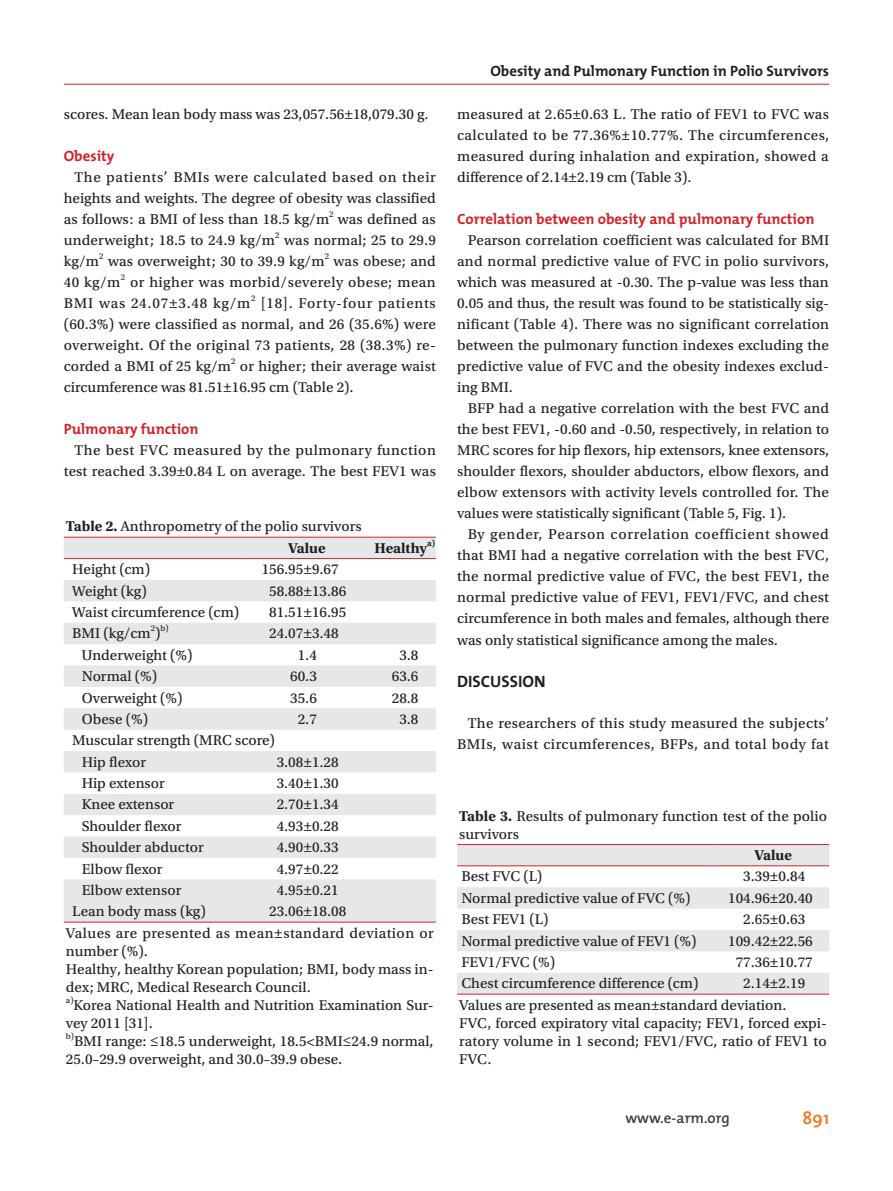
<style>
.page{position:relative;width:893px;height:1191px;background:#fff}
.page>*{position:absolute;margin:0;border:0;box-sizing:border-box;transform-origin:0 0}
.t1{font:600 18px "The Mix";color:#f47321}
.t2{font:700 16.5px "The Mix";color:#231f20}
.t3{font:15px/21px "Utopia Std Capt";color:#231f20;text-align:justify}
.t4{font:15px/21px "Utopia Std Capt";letter-spacing:.02em;color:#231f20;text-align:right}
.t5{font:700 15px "The Mix";color:#d1232a}
.t6{font:15px/21px "Utopia Std Capt";letter-spacing:.025em;color:#231f20}
.t7{font:15px/21.3px "Utopia Std Capt";letter-spacing:.03em;color:#231f20}
.t8{font:700 15px "The Mix";color:#231f20}
.t9{font:700 15px "Utopia Std";color:#231f20}
.t10{font:600 15px "The Mix";color:#3e3e3f}
.t11{font:8.7px "Utopia Std Capt";color:#231f20}
.t12{font:700 8.7px "Utopia Std";color:#231f20}
.s1{font-family:"Utopia Std";font-weight:700}
</style>
<div class="page">
<hr style="left:64px;top:84px;width:765px;height:1px;background:#d1232a">
<svg style="left:64px;top:538px;width:372px;height:383px;fill:#e6e7e9"></svg>
<hr style="left:64px;top:537px;width:176px;height:1px;background:#d1232a">
<hr style="left:240px;top:537px;width:134px;height:1px;background:#d1232a">
<hr style="left:374px;top:537px;width:62px;height:1px;background:#d1232a">
<hr style="left:64px;top:558px;width:176px;height:1px;background:#d1232a">
<hr style="left:240px;top:558px;width:134px;height:1px;background:#d1232a">
<hr style="left:374px;top:558px;width:62px;height:1px;background:#d1232a">
<hr style="left:64px;top:921px;width:176px;height:1px;background:#d1232a">
<hr style="left:240px;top:921px;width:134px;height:1px;background:#d1232a">
<hr style="left:374px;top:921px;width:62px;height:1px;background:#d1232a">
<svg style="left:457px;top:845px;width:372px;height:148px;fill:#e6e7e9"></svg>
<hr style="left:457px;top:844px;width:260px;height:1px;background:#d1232a">
<hr style="left:717px;top:844px;width:112px;height:1px;background:#d1232a">
<hr style="left:457px;top:865px;width:260px;height:1px;background:#d1232a">
<hr style="left:717px;top:865px;width:112px;height:1px;background:#d1232a">
<hr style="left:457px;top:993px;width:260px;height:1px;background:#d1232a">
<hr style="left:717px;top:993px;width:112px;height:1px;background:#d1232a">
<p class="t3" style="left:64px;top:104px;width:366px">scores. Mean lean body mass was 23,057.56±18,079.30 g.</p>
<p class="t5" style="left:64px;top:143px;width:52px">Obesity</p>
<p class="t3" style="left:64px;top:167px;width:374px;text-indent:11px">The patients’ BMIs were calculated based on their heights and weights. The degree of obesity was classified as follows: a BMI of less than 18.5 kg/m</p>
<p class="t11" style="left:329px;top:209px;width:6px">2</p>
<p class="t3" style="left:338px;top:209px;width:99px">was defined as</p>
<p class="t3" style="left:64px;top:230px;width:213px">underweight; 18.5 to 24.9 kg/m</p>
<p class="t11" style="left:275px;top:230px;width:6px">2</p>
<p class="t3" style="left:284px;top:230px;width:153px">was normal; 25 to 29.9</p>
<p class="t3" style="left:64px;top:251px;width:37px">kg/m</p>
<p class="t11" style="left:99px;top:251px;width:6px">2</p>
<p class="t3" style="left:108px;top:251px;width:218px">was overweight; 30 to 39.9 kg/m</p>
<p class="t11" style="left:325px;top:251px;width:6px">2</p>
<p class="t3" style="left:334px;top:251px;width:104px">was obese; and</p>
<p class="t3" style="left:64px;top:272px;width:58px">40 kg/m</p>
<p class="t11" style="left:121px;top:272px;width:6px">2</p>
<p class="t6" style="left:64px;top:272px;width:374px;text-indent:66px">or higher was morbid/severely obese; mean<br>BMI was 24.07±3.48 kg/m</p>
<p class="t11" style="left:251px;top:293px;width:6px">2</p>
<p class="t3" style="left:64px;top:293px;width:374px;text-indent:197px">[18]. Forty-four patients (60.3%) were classified as normal, and 26 (35.6%) were overweight. Of the original 73 patients, 28 (38.3%) re&shy;corded a BMI of 25 kg/m</p>
<p class="t11" style="left:231px;top:356px;width:6px">2</p>
<p class="t3" style="left:64px;top:356px;width:373px;text-indent:176px">or higher; their average waist circumference was 81.51±16.95 cm (Table 2).</p>
<p class="t5" style="left:64px;top:416px;width:136px">Pulmonary function</p>
<p class="t4" style="left:64px;top:440px;width:374px">The best FVC measured by the pulmonary function test reached 3.39±0.84 L on average. The best FEV1 was</p>
<p class="t3" style="left:66px;top:516px;width:297px"><span class="s1">Table 2.</span> Anthropometry of the polio survivors</p>
<p class="t9" style="left:288px;top:539px;width:39px">Value</p>
<p class="t9" style="left:374px;top:539px;width:54px">Healthy</p>
<p class="t12" style="left:427px;top:538px;width:10px">a)</p>
<p class="t3" style="left:72px;top:559px;width:79px">Height (cm)</p>
<p class="t3" style="left:262px;top:559px;width:79px">156.95±9.67</p>
<p class="t3" style="left:72px;top:580px;width:76px">Weight (kg)</p>
<p class="t3" style="left:269px;top:580px;width:79px">58.88±13.86</p>
<p class="t3" style="left:72px;top:602px;width:168px">Waist circumference (cm)</p>
<p class="t3" style="left:269px;top:602px;width:79px">81.51±16.95</p>
<p class="t3" style="left:72px;top:623px;width:90px">BMI (kg/cm )</p>
<p class="t11" style="left:151px;top:624px;width:6px">2</p>
<p class="t11" style="left:161px;top:624px;width:10px">b)</p>
<p class="t3" style="left:269px;top:623px;width:71px">24.07±3.48</p>
<p class="t3" style="left:82px;top:644px;width:112px">Underweight (%)</p>
<p class="t3" style="left:298px;top:644px;width:21px">1.4</p>
<p class="t3" style="left:399px;top:644px;width:21px">3.8</p>
<p class="t3" style="left:82px;top:666px;width:77px">Normal (%)</p>
<p class="t3" style="left:290px;top:666px;width:28px">60.3</p>
<p class="t3" style="left:392px;top:666px;width:28px">63.6</p>
<p class="t3" style="left:82px;top:687px;width:102px">Overweight (%)</p>
<p class="t3" style="left:290px;top:687px;width:28px">35.6</p>
<p class="t3" style="left:392px;top:687px;width:28px">28.8</p>
<p class="t3" style="left:82px;top:709px;width:68px">Obese (%)</p>
<p class="t3" style="left:298px;top:709px;width:21px">2.7</p>
<p class="t3" style="left:399px;top:709px;width:21px">3.8</p>
<p class="t3" style="left:82px;top:730px;width:195px;text-indent:-9px">Muscular strength (MRC score)<br>Hip flexor</p>
<p class="t3" style="left:277px;top:751px;width:63px">3.08±1.28</p>
<p class="t3" style="left:82px;top:773px;width:85px">Hip extensor</p>
<p class="t3" style="left:277px;top:773px;width:63px">3.40±1.30</p>
<p class="t3" style="left:82px;top:794px;width:94px">Knee extensor</p>
<p class="t3" style="left:277px;top:794px;width:63px">2.70±1.34</p>
<p class="t3" style="left:82px;top:815px;width:101px">Shoulder flexor</p>
<p class="t3" style="left:277px;top:815px;width:63px">4.93±0.28</p>
<p class="t3" style="left:82px;top:837px;width:123px">Shoulder abductor</p>
<p class="t3" style="left:277px;top:837px;width:63px">4.90±0.33</p>
<p class="t3" style="left:82px;top:858px;width:82px">Elbow flexor</p>
<p class="t3" style="left:277px;top:858px;width:63px">4.97±0.22</p>
<p class="t3" style="left:82px;top:880px;width:101px">Elbow extensor</p>
<p class="t3" style="left:277px;top:880px;width:63px">4.95±0.21</p>
<p class="t3" style="left:72px;top:901px;width:135px">Lean body mass (kg)</p>
<p class="t7" style="left:66px;top:901px;width:369px;text-indent:203px">23.06±18.08<br>Values are presented as mean±standard deviation or</p>
<p class="t3" style="left:66px;top:942px;width:369px;line-height:18px;text-align:left">number (%).<br>Healthy, healthy Korean population; BMI, body mass in&shy;dex; MRC, Medical Research Council.</p>
<p class="t11" style="left:66px;top:995px;width:9px">a)</p>
<p class="t3" style="left:66px;top:996px;width:369px;line-height:18px;text-indent:8px">Korea National Health and Nutrition Examination Sur&shy;vey 2011 [31].</p>
<p class="t11" style="left:66px;top:1031px;width:10px">b)</p>
<p class="t3" style="left:66px;top:1032px;width:369px;line-height:18px;text-indent:8px">BMI range: ≤18.5 underweight, 18.5&lt;BMI≤24.9 normal,<br>25.0–29.9 overweight, and 30.0–39.9 obese.</p>
<p class="t8" style="left:490px;top:59px;width:340px">Obesity and Pulmonary Function in Polio Survivors</p>
<p class="t3" style="left:457px;top:104px;width:374px">measured at 2.65±0.63 L. The ratio of FEV1 to FVC was calculated to be 77.36%±10.77%. The circumferences, measured during inhalation and expiration, showed a difference of 2.14±2.19 cm (Table 3).</p>
<p class="t5" style="left:457px;top:206px;width:359px">Correlation between obesity and pulmonary function</p>
<p class="t3" style="left:457px;top:230px;width:374px;text-indent:11px">Pearson correlation coefficient was calculated for BMI and normal predictive value of FVC in polio survivors, which was measured at -0.30. The p-value was less than 0.05 and thus, the result was found to be statistically sig&shy;nificant (Table 4). There was no significant correlation between the pulmonary function indexes excluding the predictive value of FVC and the obesity indexes exclud&shy;ing BMI.</p>
<p class="t3" style="left:457px;top:398px;width:374px;text-indent:11px">BFP had a negative correlation with the best FVC and the best FEV1, -0.60 and -0.50, respectively, in relation to MRC scores for hip flexors, hip extensors, knee extensors, shoulder flexors, shoulder abductors, elbow flexors, and elbow extensors with activity levels controlled for. The values were statistically significant (Table 5, Fig. 1).</p>
<p class="t3" style="left:457px;top:524px;width:374px;text-indent:11px">By gender, Pearson correlation coefficient showed that BMI had a negative correlation with the best FVC, the normal predictive value of FVC, the best FEV1, the normal predictive value of FEV1, FEV1/FVC, and chest circumference in both males and females, although there was only statistical significance among the males.</p>
<p class="t2" style="left:457px;top:668px;width:90px">DISCUSSION</p>
<p class="t4" style="left:457px;top:713px;width:373px">The researchers of this study measured the subjects’<br>BMIs, waist circumferences, BFPs, and total body fat</p>
<p class="t3" style="left:459px;top:807px;width:369px;line-height:18px"><span class="s1">Table 3.</span> Results of pulmonary function test of the polio survivors</p>
<p class="t9" style="left:754px;top:846px;width:39px">Value</p>
<p class="t3" style="left:461px;top:866px;width:82px">Best FVC (L)</p>
<p class="t3" style="left:743px;top:866px;width:63px">3.39±0.84</p>
<p class="t3" style="left:461px;top:887px;width:231px">Normal predictive value of FVC (%)</p>
<p class="t3" style="left:728px;top:887px;width:86px">104.96±20.40</p>
<p class="t3" style="left:461px;top:909px;width:89px">Best FEV1 (L)</p>
<p class="t3" style="left:743px;top:909px;width:63px">2.65±0.63</p>
<p class="t3" style="left:461px;top:930px;width:237px">Normal predictive value of FEV1 (%)</p>
<p class="t3" style="left:728px;top:930px;width:86px">109.42±22.56</p>
<p class="t3" style="left:461px;top:952px;width:95px">FEV1/FVC (%)</p>
<p class="t3" style="left:736px;top:952px;width:79px">77.36±10.77</p>
<p class="t3" style="left:461px;top:973px;width:239px">Chest circumference difference (cm)</p>
<p class="t3" style="left:459px;top:973px;width:347px;text-indent:284px">2.14±2.19<br>Values are presented as mean±standard deviation.</p>
<p class="t3" style="left:459px;top:1014px;width:369px;line-height:18px">FVC, forced expiratory vital capacity; FEV1, forced expi&shy;ratory volume in 1 second; FEV1/FVC, ratio of FEV1 to FVC.</p>
<p class="t10" style="left:625px;top:1105px;width:106px">www.e-arm.org</p>
<p class="t1" style="left:803px;top:1102px;width:28px">891</p>
</div>
